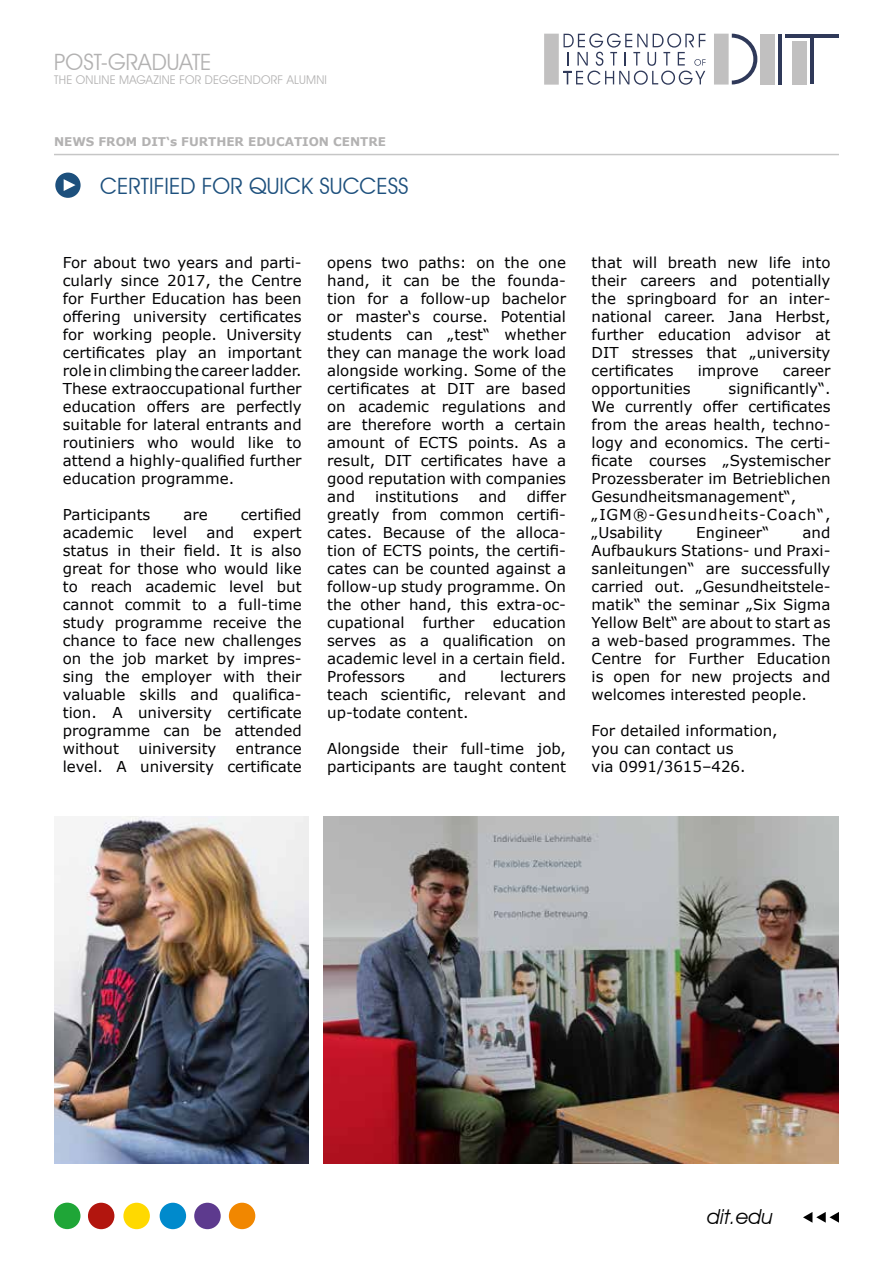
<style>
.page{position:relative;width:893px;height:1263px;background:#fff}
.page>*{position:absolute;margin:0;border:0;box-sizing:border-box;transform-origin:0 0}
.t1{font:22.5px "Avant Garde IT Cby BT";color:#1d507d}
.t2{font:22.5px "Avant Garde IT Cby BT";color:#b3b2b2}
.t3{font:italic 20.7px "Avant Garde IT Cby BT";color:#000}
.t4{font:15px/18px "Verdana";color:#020203;text-align:justify}
.t5{font:12px "Avant Garde IT Cby BT";letter-spacing:.02em;color:#b3b2b2}
.t6{font:700 12px "Verdana";color:#b3b2b2}
</style>
<div class="page">
<svg style="left:803px;top:1212px;width:36px;height:11px"></svg>
<div style="left:54px;top:1202px;width:26px;height:27px;background:#1fa637;border-radius:50%"></div>
<div style="left:88px;top:1203px;width:26px;height:26px;background:#b2150e;border-radius:50%"></div>
<div style="left:123px;top:1203px;width:27px;height:26px;background:#ffd900;border-radius:50%"></div>
<div style="left:160px;top:1203px;width:26px;height:26px;background:#008acc;border-radius:50%"></div>
<div style="left:194px;top:1203px;width:27px;height:26px;background:#5d3a8e;border-radius:50%"></div>
<div style="left:229px;top:1203px;width:26px;height:26px;background:#f18700;border-radius:50%"></div>
<div style="left:55px;top:173px;width:26px;height:25px;background:#1d507d;border-radius:50%"></div>
<svg style="left:64px;top:179px;width:12px;height:12px"></svg>
<hr style="left:54px;top:154px;width:785px;height:1px;background:#c6c6c6">
<div style="left:760px;top:34px;width:15px;height:51px;background:#c1c0c0"></div>
<hr style="left:778px;top:34px;width:4px;height:51px;background:#2f3959">
<div style="left:714px;top:34px;width:15px;height:51px;background:#c1c0c0"></div>
<svg style="left:732px;top:34px;width:25px;height:50px"></svg>
<svg style="left:563px;top:33px;width:143px;height:52px"></svg>
<div style="left:792px;top:41px;width:15px;height:43px;background:#c1c0c0"></div>
<hr style="left:785px;top:34px;width:54px;height:3px;background:#2f3959">
<hr style="left:810px;top:37px;width:4px;height:47px;background:#2f3959">
<div style="left:544px;top:34px;width:15px;height:51px;background:#c1c0c0"></div>
<img style="left:54px;top:816px;width:255px;height:347px">
<img style="left:324px;top:816px;width:515px;height:347px">
<h1 class="t2" style="left:54px;top:49px;width:159px">POST-GRADUATE</h1>
<p class="t5" style="left:54px;top:72px;width:274px">THE ONLINE MAGAZINE FOR DEGGENDORF ALUMNI</p>
<p class="t6" style="left:54px;top:133px;width:334px">NEWS FROM DIT‘s FURTHER EDUCATION CENTRE</p>
<h1 class="t1" style="left:100px;top:172px;width:310px">CERTIFIED FOR QUICK SUCCESS</h1>
<p class="t4" style="left:63px;top:253px;width:240px">For about two years and parti&shy;cularly since 2017, the Centre for Further Education has been offering university certificates for working people. University certificates play an important role in climbing the career ladder.<br>These extraoccupational further education offers are perfectly suitable for lateral entrants and routiniers who would like to attend a highly-qualified further education programme.</p>
<p class="t4" style="left:63px;top:505px;width:89px">Participants</p>
<p class="t4" style="left:183px;top:505px;width:26px">are</p>
<p class="t4" style="left:241px;top:505px;width:62px">certified</p>
<p class="t4" style="left:63px;top:523px;width:72px">academic</p>
<p class="t4" style="left:152px;top:523px;width:36px">level</p>
<p class="t4" style="left:206px;top:523px;width:29px">and</p>
<p class="t4" style="left:63px;top:523px;width:240px;text-indent:190px">expert status in their field. It is also great for those who would like to reach academic level but cannot commit to a full-time study programme receive the chance to face new challenges on the job market by impres&shy;sing the employer with their valuable skills and qualifica&shy;tion. A university certificate programme can be attended without</p>
<p class="t4" style="left:139px;top:739px;width:79px">uiniversity</p>
<p class="t4" style="left:63px;top:739px;width:240px;text-align:right">entrance<br>level. A university certificate</p>
<p class="t4" style="left:327px;top:253px;width:240px">opens two paths: on the one hand, it can be the founda&shy;tion for a follow-up bachelor or master‘s course. Potential students can „test“ whether they can manage the work load alongside working. Some of the certificates at DIT are based on academic regulations and are therefore worth a certain amount of ECTS points. As a result, DIT certificates have a good reputation with companies and</p>
<p class="t4" style="left:327px;top:487px;width:240px;text-indent:200px">differ greatly from common certifi&shy;cates. Because of the alloca&shy;tion of ECTS points, the certifi&shy;cates can be counted against a follow-up study programme. On the other hand, this extra-oc&shy;cupational further education serves as a qualification on academic level in a certain field.<br>Professors</p>
<p class="t4" style="left:375px;top:487px;width:85px">institutions</p>
<p class="t4" style="left:479px;top:487px;width:29px">and</p>
<p class="t4" style="left:327px;top:667px;width:240px;text-indent:173px">lecturers teach scientific, relevant and up-todate content.</p>
<p class="t4" style="left:327px;top:739px;width:240px">Alongside their full-time job, participants are taught content</p>
<p class="t4" style="left:439px;top:667px;width:29px">and</p>
<p class="t4" style="left:592px;top:253px;width:240px">that will breath new life into their careers and potentially the springboard for an inter&shy;national career. Jana Herbst, further education advisor at DIT stresses that „university certificates</p>
<p class="t4" style="left:698px;top:361px;width:63px">improve</p>
<p class="t4" style="left:783px;top:361px;width:49px">career</p>
<p class="t4" style="left:592px;top:379px;width:240px;text-align:left;text-indent:137px">significantly“.<br>We currently offer certificates from the areas health, techno&shy;logy and economics. The certi&shy;ficate courses „Systemischer<br>Prozessberater im Betrieblichen<br>Gesundheitsmanagement“, „IGM®-Gesundheits-Coach“, „Usability</p>
<p class="t4" style="left:592px;top:379px;width:101px">opportunities</p>
<p class="t4" style="left:592px;top:523px;width:240px;text-indent:211px">and Aufbaukurs Stations- und Praxi&shy;sanleitungen“ are successfully carried out. „Gesundheitstele&shy;matik“ the seminar „Six Sigma Yellow Belt“ are about to start as a web-based programmes. The Centre for Further Education is open for new projects and welcomes interested people.</p>
<p class="t4" style="left:592px;top:721px;width:188px;text-align:left">For detailed information, you can contact us<br>via 0991/3615–426.</p>
<p class="t4" style="left:696px;top:523px;width:75px">Engineer“</p>
<h2 class="t3" style="left:707px;top:1204px;width:67px">dit.edu</h2>
</div>
